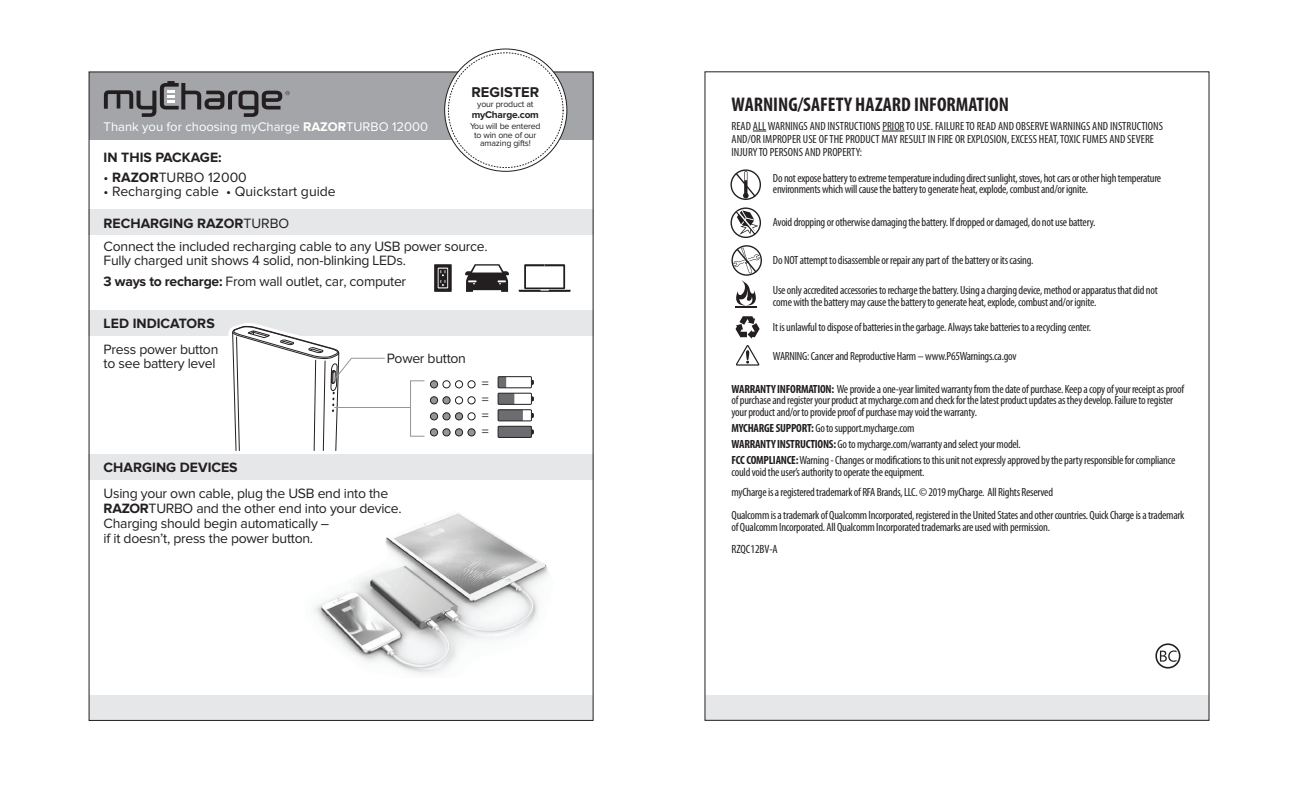
<style>
.page{position:relative;width:1293px;height:805px;background:#fff}
.page>*{position:absolute;margin:0;border:0;box-sizing:border-box;transform-origin:0 0}
.t1{font:700 condensed 19.8px "Myriad Pro";color:#231f20}
.t2{font:700 14.6px "Proxima Nova";color:#231f20}
.t3{font:14px/15px "Proxima Nova";letter-spacing:-.02em;color:#231f20}
.t4{font:700 14px "Proxima Nova";color:#231f20}
.t5{font:14px "Proxima Nova";color:#231f20}
.t6{font:13px "Proxima Nova";color:#fff}
.t7{font:condensed 12px "Myriad Pro";color:#231f20}
.t8{font:condensed 11.8px/11.8px "Myriad Pro";letter-spacing:-.02em;color:#231f20}
.t9{font:condensed 11.8px/13px "Myriad Pro";color:#231f20}
.t10{font:700 10.2px "Proxima Nova";letter-spacing:-.02em;color:#231f20}
.t11{font:8.8px/8.4px "Proxima Nova";letter-spacing:-.02em;color:#231f20;text-align:center}
.s1{font-weight:700}
.s2{font-weight:400}
</style>
<div class="page">
<div style="left:89px;top:72px;width:504px;height:68px;background:#a4a5a9"></div>
<div style="left:89px;top:455px;width:505px;height:25px;background:#e6e7e9"></div>
<div style="left:89px;top:210px;width:505px;height:25px;background:#e6e7e9"></div>
<div style="left:89px;top:310px;width:505px;height:25px;background:#e6e7e9"></div>
<div style="left:706px;top:695px;width:503px;height:25px;background:#e6e7e9"></div>
<svg style="left:1155px;top:643px;width:25px;height:25px"></svg>
<svg style="left:753px;top:131px;width:13px;height:1px"></svg>
<svg style="left:882px;top:131px;width:22px;height:1px"></svg>
<svg style="left:735px;top:280px;width:22px;height:27px"></svg>
<svg style="left:735px;top:316px;width:25px;height:22px"></svg>
<svg style="left:736px;top:345px;width:23px;height:20px"></svg>
<div style="left:731px;top:245px;width:31px;height:31px;border:1px solid #231f20;border-radius:50%"></div>
<svg style="left:733px;top:247px;width:27px;height:27px"></svg>
<div style="left:730px;top:169px;width:31px;height:31px;border:1px solid #231f20;border-radius:50%"></div>
<svg style="left:734px;top:171px;width:23px;height:27px"></svg>
<div style="left:730px;top:207px;width:31px;height:31px;border:1px solid #231f20;border-radius:50%"></div>
<svg style="left:734px;top:210px;width:24px;height:26px"></svg>
<div style="left:89px;top:695px;width:503px;height:25px;background:#e6e7e9"></div>
<svg style="left:104px;top:81px;width:186px;height:36px"></svg>
<svg style="left:445px;top:49px;width:122px;height:122px"></svg>
<div style="left:448px;top:53px;width:115px;height:114px;background:#fff;border-radius:50%"></div>
<svg style="left:519px;top:264px;width:52px;height:28px"></svg>
<svg style="left:434px;top:264px;width:18px;height:28px"></svg>
<svg style="left:465px;top:264px;width:44px;height:28px"></svg>
<div style="left:467px;top:380px;width:9px;height:8px;border:1px solid #231f20;border-radius:50%"></div>
<div style="left:455px;top:380px;width:8px;height:8px;border:1px solid #231f20;border-radius:50%"></div>
<div style="left:442px;top:380px;width:9px;height:8px;border:1px solid #231f20;border-radius:50%"></div>
<div style="left:430px;top:380px;width:8px;height:8px;background:#939598;border-radius:50%"></div>
<div style="left:430px;top:380px;width:8px;height:8px;border:1px solid #231f20;border-radius:50%"></div>
<div style="left:467px;top:396px;width:9px;height:8px;border:1px solid #231f20;border-radius:50%"></div>
<div style="left:455px;top:396px;width:8px;height:8px;border:1px solid #231f20;border-radius:50%"></div>
<div style="left:443px;top:396px;width:7px;height:8px;background:#939598;border-radius:50%"></div>
<div style="left:442px;top:396px;width:9px;height:8px;border:1px solid #231f20;border-radius:50%"></div>
<div style="left:430px;top:396px;width:8px;height:8px;background:#939598;border-radius:50%"></div>
<div style="left:430px;top:396px;width:8px;height:8px;border:1px solid #231f20;border-radius:50%"></div>
<div style="left:467px;top:412px;width:9px;height:8px;border:1px solid #231f20;border-radius:50%"></div>
<div style="left:455px;top:412px;width:8px;height:8px;background:#939598;border-radius:50%"></div>
<div style="left:455px;top:412px;width:8px;height:8px;border:1px solid #231f20;border-radius:50%"></div>
<div style="left:443px;top:412px;width:7px;height:8px;background:#939598;border-radius:50%"></div>
<div style="left:442px;top:412px;width:9px;height:8px;border:1px solid #231f20;border-radius:50%"></div>
<div style="left:430px;top:412px;width:8px;height:8px;background:#939598;border-radius:50%"></div>
<div style="left:430px;top:412px;width:8px;height:8px;border:1px solid #231f20;border-radius:50%"></div>
<div style="left:468px;top:428px;width:7px;height:8px;background:#939598;border-radius:50%"></div>
<div style="left:467px;top:428px;width:9px;height:8px;border:1px solid #231f20;border-radius:50%"></div>
<div style="left:455px;top:428px;width:8px;height:8px;background:#939598;border-radius:50%"></div>
<div style="left:455px;top:428px;width:8px;height:8px;border:1px solid #231f20;border-radius:50%"></div>
<div style="left:443px;top:428px;width:7px;height:8px;background:#939598;border-radius:50%"></div>
<div style="left:442px;top:428px;width:9px;height:8px;border:1px solid #231f20;border-radius:50%"></div>
<div style="left:430px;top:428px;width:8px;height:8px;background:#939598;border-radius:50%"></div>
<div style="left:430px;top:428px;width:8px;height:8px;border:1px solid #231f20;border-radius:50%"></div>
<div style="left:410px;top:380px;width:15px;height:56px;border:1px solid #939598"></div>
<hr style="left:334px;top:407px;width:76px;height:1px;background:#939598">
<svg style="left:498px;top:376px;width:36px;height:59px"></svg>
<div style="left:498px;top:426px;width:34px;height:11px;border:1px solid #231f20"></div>
<svg style="left:228px;top:323px;width:158px;height:128px"></svg>
<img style="left:314px;top:513px;width:235px;height:161px">
<p class="t6" style="left:104px;top:120px;width:326px">Thank you for choosing myCharge <span class="s1">RAZOR</span>TURBO 12000</p>
<p class="t4" style="left:104px;top:149px;width:119px">IN THIS PACKAGE:</p>
<p class="t5" style="left:104px;top:169px;width:145px">• <span class="s1">RAZOR</span>TURBO 12000</p>
<p class="t5" style="left:104px;top:183px;width:234px">• Recharging cable • Quickstart guide</p>
<p class="t4" style="left:104px;top:215px;width:187px">RECHARGING RAZOR<span class="s2">TURBO</span></p>
<p class="t2" style="left:472px;top:84px;width:69px">REGISTER</p>
<p class="t11" style="left:477px;top:100px;width:58px">your product at</p>
<p class="t10" style="left:472px;top:109px;width:69px">myCharge.com</p>
<p class="t11" style="left:470px;top:122px;width:72px">You will be entered to win one of our amazing gifts!</p>
<p class="t3" style="left:104px;top:240px;width:385px;line-height:14px">Connect the included recharging cable to any USB power source.<br>Fully charged unit shows 4 solid, non-blinking LEDs.</p>
<p class="t3" style="left:104px;top:274px;width:304px"><span class="s1">3 ways to recharge:</span> From wall outlet, car, computer</p>
<p class="t4" style="left:104px;top:315px;width:113px">LED INDICATORS</p>
<p class="t3" style="left:104px;top:342px;width:116px;line-height:14px">Press power button to see battery level</p>
<p class="t3" style="left:387px;top:350px;width:81px">Power button</p>
<p class="t4" style="left:104px;top:459px;width:136px">CHARGING DEVICES</p>
<p class="t3" style="left:104px;top:486px;width:300px">Using your own cable, plug the USB end into the <span class="s1">RAZOR</span>TURBO and the other end into your device.<br>Charging should begin automatically –<br>if it doesn’t, press the power button.</p>
<p class="t3" style="left:482px;top:375px;width:8px;line-height:16px;text-align:justify">= = = =</p>
<h1 class="t1" style="left:731px;top:93px;width:279px">WARNING/SAFETY HAZARD INFORMATION</h1>
<p class="t9" style="left:731px;top:120px;width:433px">READ ALL WARNINGS AND INSTRUCTIONS PRIOR TO USE. FAILURE TO READ AND OBSERVE WARNINGS AND INSTRUCTIONS<br>AND/OR IMPROPER USE OF THE PRODUCT MAY RESULT IN FIRE OR EXPLOSION, EXCESS HEAT, TOXIC FUMES AND SEVERE<br>INJURY TO PERSONS AND PROPERTY:</p>
<p class="t8" style="left:773px;top:172px;width:390px">Do not expose battery to extreme temperature including direct sunlight, stoves, hot cars or other high temperature environments which will cause the battery to generate heat, explode, combust and/or ignite.</p>
<p class="t8" style="left:773px;top:216px;width:324px">Avoid dropping or otherwise damaging the battery. If dropped or damaged, do not use battery.</p>
<p class="t8" style="left:773px;top:254px;width:262px">Do NOT attempt to disassemble or repair any part of the battery or its casing.</p>
<p class="t8" style="left:773px;top:284px;width:386px">Use only accredited accessories to recharge the battery. Using a charging device, method or apparatus that did not come with the battery may cause the battery to generate heat, explode, combust and/or ignite.</p>
<p class="t8" style="left:773px;top:322px;width:320px">It is unlawful to dispose of batteries in the garbage. Always take batteries to a recycling center.</p>
<p class="t8" style="left:773px;top:351px;width:245px">WARNING: Cancer and Reproductive Harm – www.P65Warnings.ca.gov</p>
<p class="t8" style="left:731px;top:383px;width:454px"><span class="s1">WARRANTY INFORMATION:</span> We provide a one-year limited warranty from the date of purchase. Keep a copy of your receipt as proof of purchase and register your product at mycharge.com and check for the latest product updates as they develop. Failure to register your product and/or to provide proof of purchase may void the warranty.</p>
<p class="t8" style="left:731px;top:420px;width:445px;line-height:15.8px"><span class="s1">MYCHARGE SUPPORT:</span> Go to support.mycharge.com<br><span class="s1">WARRANTY INSTRUCTIONS:</span> Go to mycharge.com/warranty and select your model.<br><span class="s1">FCC COMPLIANCE:</span> Warning - Changes or modifications to this unit not expressly approved by the party responsible for compliance</p>
<p class="t8" style="left:731px;top:462px;width:323px;line-height:19.8px">could void the user’s authority to operate the equipment.<br>myCharge is a registered trademark of RFA Brands, LLC. © 2019 myCharge. All Rights Reserved</p>
<p class="t8" style="left:731px;top:509px;width:454px">Qualcomm is a trademark of Qualcomm Incorporated, registered in the United States and other countries. Quick Charge is a trademark of Qualcomm Incorporated. All Qualcomm Incorporated trademarks are used with permission.</p>
<p class="t7" style="left:731px;top:542px;width:48px">RZQC12BV-A</p>
</div>
